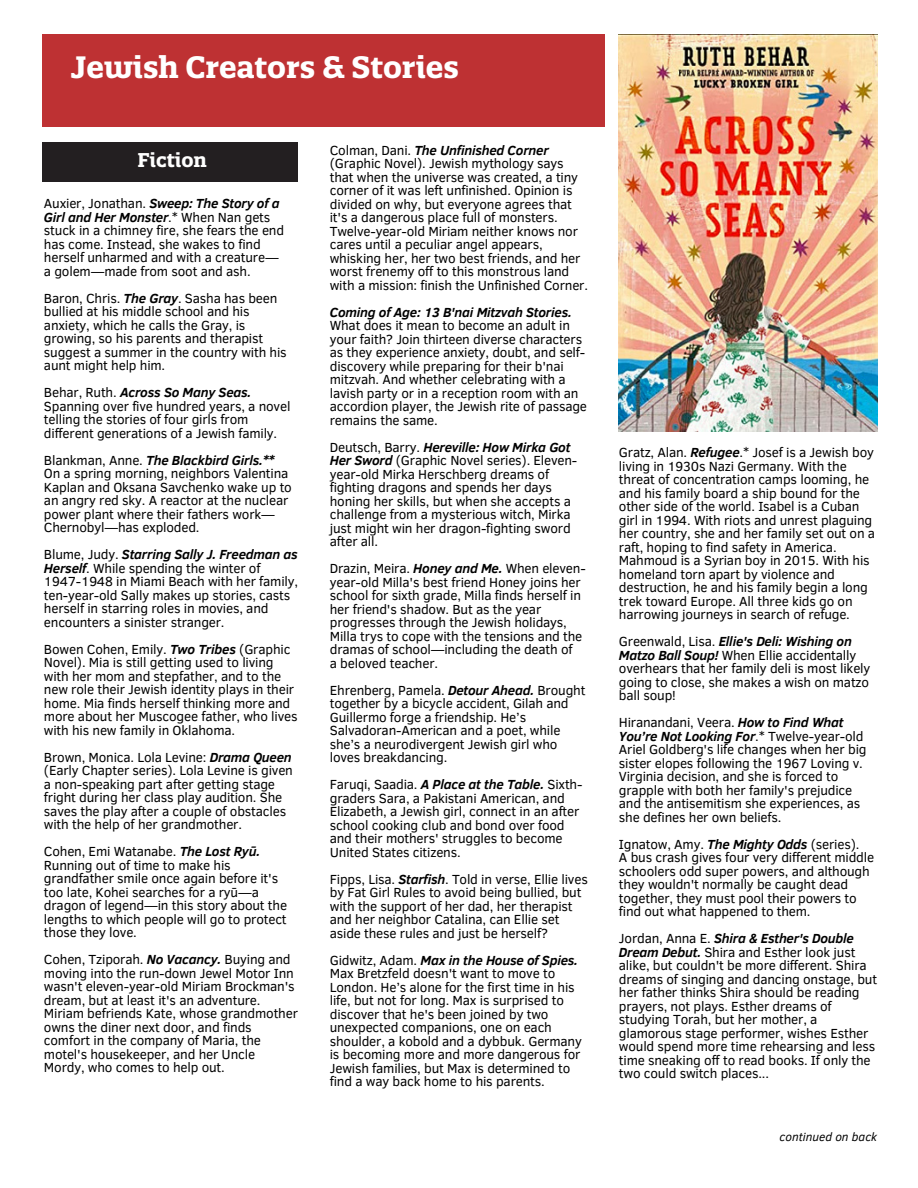
<style>
.page{position:relative;width:918px;height:1188px;background:#fff}
.page>*{position:absolute;margin:0;border:0;box-sizing:border-box;transform-origin:0 0}
.t1{font:700 30px "Quatro Slab";color:#fff}
.t2{font:700 19.35px "Quatro Slab";color:#fff}
.t3{font:13.5px/13.5px "Clear Sans";letter-spacing:-.015em;color:#000}
.t4{font:italic 700 13.5px "Clear Sans";letter-spacing:-.015em;color:#000}
.t5{font:italic 12px "Clear Sans";color:#000}
.s1{font-weight:700;font-style:italic}
</style>
<div class="page">
<div style="left:43px;top:34px;width:562px;height:93px;background:#be3133"></div>
<div style="left:43px;top:142px;width:255px;height:40px;background:#231f21"></div>
<img style="left:619px;top:34px;width:259px;height:398px">
<h1 class="t1" style="left:71px;top:48px;width:389px">Jewish Creators &amp; Stories</h1>
<h2 class="t2" style="left:137px;top:148px;width:71px">Fiction</h2>
<p class="t3" style="left:44px;top:197px;width:242px">Auxier, Jonathan. <span class="s1">Sweep: The Story of a Girl and Her Monster</span>.* When Nan gets stuck in a chimney fire, she fears the end has come. Instead, she wakes to find herself unharmed and with a creature— a golem—made from soot and ash.</p>
<p class="t3" style="left:44px;top:291px;width:244px">Baron, Chris. <span class="s1">The Gray</span>. Sasha has been bullied at his middle school and his anxiety, which he calls the Gray, is growing, so his parents and therapist suggest a summer in the country with his aunt might help him.</p>
<p class="t3" style="left:44px;top:386px;width:248px">Behar, Ruth. <span class="s1">Across So Many Seas.<br></span>Spanning over five hundred years, a novel telling the stories of four girls from different generations of a Jewish family.</p>
<p class="t3" style="left:44px;top:453px;width:249px">Blankman, Anne. <span class="s1">The Blackbird Girls.** </span>On a spring morning, neighbors Valentina Kaplan and Oksana Savchenko wake up to an angry red sky. A reactor at the nuclear power plant where their fathers work— Chernobyl—has exploded.</p>
<p class="t3" style="left:44px;top:548px;width:256px">Blume, Judy. <span class="s1">Starring Sally J. Freedman as Herself</span>. While spending the winter of 1947-1948 in Miami Beach with her family, ten-year-old Sally makes up stories, casts herself in starring roles in movies, and encounters a sinister stranger.</p>
<p class="t3" style="left:44px;top:642px;width:255px">Bowen Cohen, Emily. <span class="s1">Two Tribes</span> (Graphic Novel). Mia is still getting used to living with her mom and stepfather, and to the new role their Jewish identity plays in their home. Mia finds herself thinking more and more about her Muscogee father, who lives with his new family in Oklahoma.</p>
<p class="t3" style="left:44px;top:750px;width:250px">Brown, Monica. Lola Levine: <span class="s1">Drama Queen </span>(Early Chapter series). Lola Levine is given a non-speaking part after getting stage fright during her class play audition. She saves the play after a couple of obstacles with the help of her grandmother.</p>
<p class="t3" style="left:44px;top:845px;width:245px">Cohen, Emi Watanabe. <span class="s1">The Lost Ryū.<br></span>Running out of time to make his grandfather smile once again before it's too late, Kohei searches for a ryū—a dragon of legend—in this story about the lengths to which people will go to protect those they love.</p>
<p class="t3" style="left:44px;top:953px;width:256px">Cohen, Tziporah. <span class="s1">No Vacancy.</span> Buying and moving into the run-down Jewel Motor Inn wasn't eleven-year-old Miriam Brockman's dream, but at least it's an adventure.<br>Miriam befriends Kate, whose grandmother owns the diner next door, and finds comfort in the company of Maria, the motel's housekeeper, and her Uncle Mordy, who comes to help out.</p>
<p class="t3" style="left:330px;top:143px;width:260px">Colman, Dani. <span class="s1">The Unfinished Corner </span>(Graphic Novel). Jewish mythology says that when the universe was created, a tiny corner of it was left unfinished. Opinion is divided on why, but everyone agrees that it's a dangerous place full of monsters.<br>Twelve-year-old Miriam neither knows nor cares until a peculiar angel appears, whisking her, her two best friends, and her worst frenemy off to this monstrous land with a mission: finish the Unfinished Corner.</p>
<p class="t4" style="left:330px;top:302px;width:244px">Coming of Age: 13 B'nai Mitzvah Stories.</p>
<p class="t3" style="left:330px;top:319px;width:259px">What does it mean to become an adult in your faith? Join thirteen diverse characters as they experience anxiety, doubt, and self&shy;discovery while preparing for their b'nai mitzvah. And whether celebrating with a lavish party or in a reception room with an accordion player, the Jewish rite of passage remains the same.</p>
<p class="t3" style="left:330px;top:440px;width:249px">Deutsch, Barry. <span class="s1">Hereville: How Mirka Got Her Sword</span> (Graphic Novel series). Eleven&shy;year-old Mirka Herschberg dreams of fighting dragons and spends her days honing her skills, but when she accepts a challenge from a mysterious witch, Mirka just might win her dragon-fighting sword after all.</p>
<p class="t3" style="left:330px;top:562px;width:258px">Drazin, Meira. <span class="s1">Honey and Me.</span> When eleven&shy;year-old Milla's best friend Honey joins her school for sixth grade, Milla finds herself in her friend's shadow. But as the year progresses through the Jewish holidays, Milla trys to cope with the tensions and the dramas of school—including the death of<br>a beloved teacher.</p>
<p class="t3" style="left:330px;top:683px;width:257px">Ehrenberg, Pamela. <span class="s1">Detour Ahead.</span> Brought together by a bicycle accident, Gilah and Guillermo forge a friendship. He’s Salvadoran-American and a poet, while she’s a neurodivergent Jewish girl who loves breakdancing.</p>
<p class="t3" style="left:330px;top:778px;width:254px">Faruqi, Saadia. <span class="s1">A Place at the Table.</span> Sixth&shy;graders Sara, a Pakistani American, and Elizabeth, a Jewish girl, connect in an after school cooking club and bond over food and their mothers' struggles to become United States citizens.</p>
<p class="t3" style="left:330px;top:872px;width:260px">Fipps, Lisa. <span class="s1">Starfish</span>. Told in verse, Ellie lives by Fat Girl Rules to avoid being bullied, but with the support of her dad, her therapist and her neighbor Catalina, can Ellie set aside these rules and just be herself?</p>
<p class="t3" style="left:330px;top:953px;width:254px">Gidwitz, Adam. <span class="s1">Max in the House of Spies.<br></span>Max Bretzfeld doesn't want to move to London. He’s alone for the first time in his life, but not for long. Max is surprised to discover that he's been joined by two unexpected companions, one on each shoulder, a kobold and a dybbuk. Germany is becoming more and more dangerous for Jewish families, but Max is determined to find a way back home to his parents.</p>
<p class="t3" style="left:619px;top:446px;width:258px">Gratz, Alan. <span class="s1">Refugee</span>.* Josef is a Jewish boy living in 1930s Nazi Germany. With the threat of concentration camps looming, he and his family board a ship bound for the other side of the world. Isabel is a Cuban girl in 1994. With riots and unrest plaguing her country, she and her family set out on a raft, hoping to find safety in America.<br>Mahmoud is a Syrian boy in 2015. With his homeland torn apart by violence and destruction, he and his family begin a long trek toward Europe. All three kids go on harrowing journeys in search of refuge.</p>
<p class="t3" style="left:619px;top:635px;width:253px">Greenwald, Lisa. <span class="s1">Ellie's Deli: Wishing on Matzo Ball Soup!</span> When Ellie accidentally overhears that her family deli is most likely going to close, she makes a wish on matzo ball soup!</p>
<p class="t3" style="left:619px;top:716px;width:249px">Hiranandani, Veera. <span class="s1">How to Find What You’re Not Looking For</span>.* Twelve-year-old Ariel Goldberg's life changes when her big sister elopes following the 1967 Loving v.<br>Virginia decision, and she is forced to grapple with both her family's prejudice and the antisemitism she experiences, as she defines her own beliefs.</p>
<p class="t3" style="left:619px;top:837px;width:257px">Ignatow, Amy. <span class="s1">The Mighty Odds</span> (series).<br>A bus crash gives four very different middle schoolers odd super powers, and although they wouldn't normally be caught dead together, they must pool their powers to find out what happened to them.</p>
<p class="t3" style="left:619px;top:932px;width:260px">Jordan, Anna E. <span class="s1">Shira &amp; Esther's Double Dream Debut.</span> Shira and Esther look just alike, but couldn't be more different. Shira dreams of singing and dancing onstage, but her father thinks Shira should be reading prayers, not plays. Esther dreams of studying Torah, but her mother, a glamorous stage performer, wishes Esther would spend more time rehearsing and less time sneaking off to read books. If only the two could switch places...</p>
<p class="t5" style="left:779px;top:1129px;width:99px">continued on back</p>
</div>
